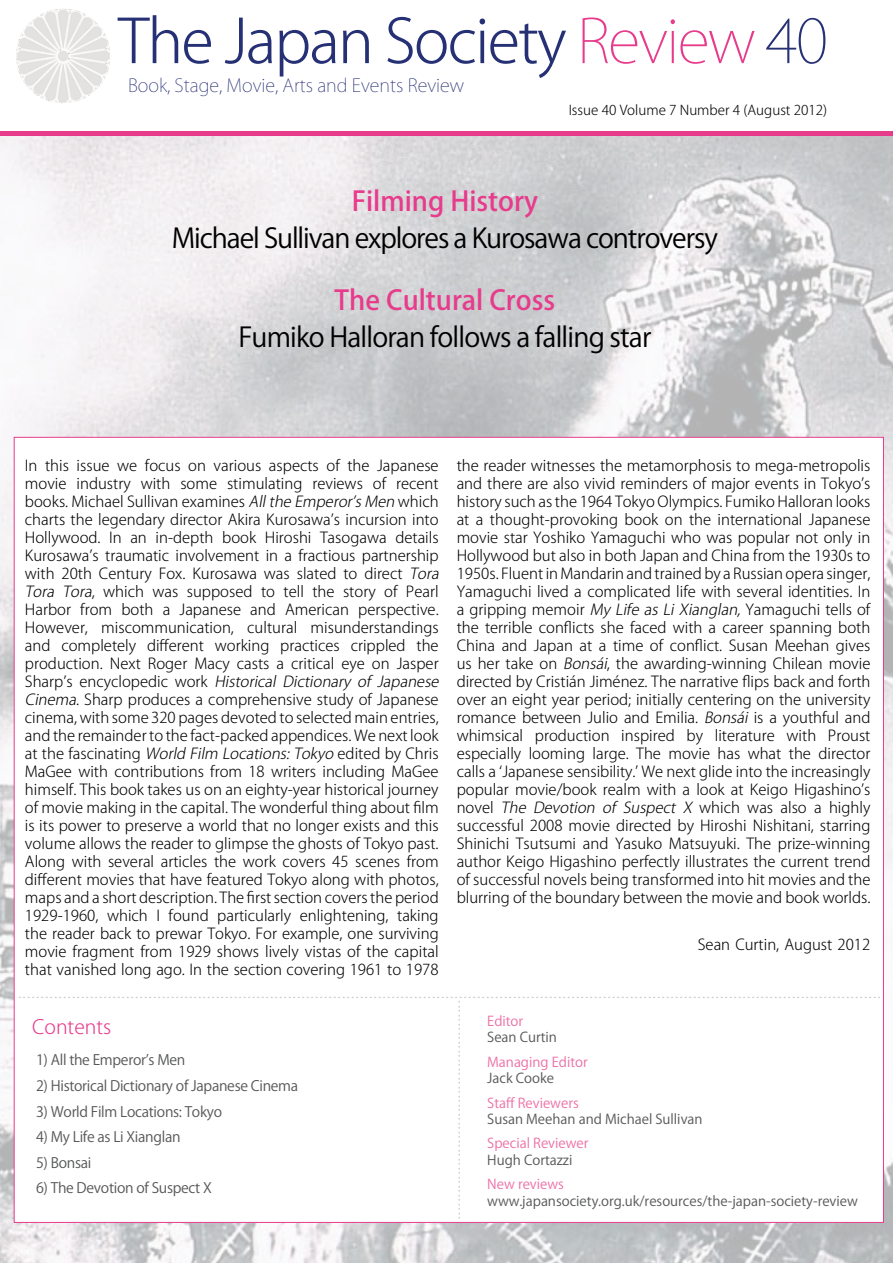
<style>
.page{position:relative;width:893px;height:1263px;background:#fff}
.page>*{position:absolute;margin:0;border:0;box-sizing:border-box;transform-origin:0 0}
.t1{font:300 60px "Koz Go Pro";letter-spacing:-.03em;color:#263075}
.t2{font:27px "Koz Go Pro";letter-spacing:-.04em;color:#000}
.t3{font:500 27px "Koz Go Pro";color:#e73b8c}
.t4{font:300 19.5px "Koz Go Pro";color:#e73b8c}
.t5{font:18px "Times New Roman";color:#c8cacb}
.t6{font:200 18px "Koz Go Pro";color:#263075}
.t7{font:300 15px/18px "Koz Go Pro";color:#000}
.t8{font:14.25px "Koz Go Pro";letter-spacing:-.02em;color:#565757}
.t9{font:13.5px "Koz Go Pro";color:#565757}
.t10{font:13.5px "Koz Go Pro";color:#ed70a6}
.t11{font:300 13.5px "Koz Go Pro";color:#000}
.s1{font-weight:200;color:#e73b8c}
.s2{font-weight:200}
.s3{font-style:italic}
</style>
<div class="page">
<img style="left:0;top:135px;width:893px;height:1128px">
<div style="left:14px;top:437px;width:869px;height:785px;background:#fff"></div>
<img style="left:16px;top:9px;width:94px;height:94px">
<hr style="left:0;top:131px;width:893px;height:4px;background:#e73b8c">
<h1 class="t1" style="left:118px;top:2px;width:712px">The Japan Society <span class="s1">Review</span> <span class="s2">40</span></h1>
<p class="t6" style="left:128px;top:73px;width:337px">Book, Stage, Movie, Arts and Events Review</p>
<p class="t11" style="left:569px;top:101px;width:260px">Issue 40 Volume 7 Number 4 (August 2012)</p>
<h2 class="t3" style="left:352px;top:184px;width:188px">Filming History</h2>
<h2 class="t2" style="left:172px;top:221px;width:548px">Michael Sullivan explores a Kurosawa controversy</h2>
<h2 class="t3" style="left:335px;top:283px;width:222px">The Cultural Cross</h2>
<h2 class="t2" style="left:238px;top:320px;width:415px">Fumiko Halloran follows a falling star</h2>
<p class="t7" style="left:25px;top:457px;width:419px">In this issue we focus on various aspects of the Japanese movie industry with some stimulating reviews of recent books. Michael Sullivan examines <span class="s3">Allthe Emperor’sMen</span> which charts the legendary director Akira Kurosawa’s incursion into Hollywood. In an in-depth book Hiroshi Tasogawa details Kurosawa’s traumatic involvement in a fractious partnership with 20th Century Fox. Kurosawa was slated to direct <span class="s3">Tora Tora Tora</span>, which was supposed to tell the story of Pearl Harbor from both a Japanese and American perspective.<br>However, miscommunication, cultural misunderstandings and completely different working practices crippled the production. Next Roger Macy casts a critical eye on Jasper S h a r p ’ s e n cyc l o p e d i c wo r k <span class="s3">Historical Dictionary of Japanese Cinema</span>. Sharp produces a comprehensive study of Japanese cinema, with some 320 pages devoted to selected main entries, and the remainder to the fact-packed appendices. We next look at the fascinating <span class="s3">World Film Locations:Tokyo</span> edited by Chris MaGee with contributions from 18 writers including MaGee himself. This book takes us on an eighty-year historical journey of movie making in the capital. The wonderful thing about film is its power to preserve a world that no longer exists and this volume allows the reader to glimpse the ghosts of Tokyo past.<br>Along with several articles the work covers 45 scenes from different movies that have featured Tokyo along with photos, maps and a short description. The first section covers the period 1929-1960, which I found particularly enlightening, taking the reader back to prewar Tokyo. For example, one surviving movie fragment from 1929 shows lively vistas of the capital that vanished long ago. In the section covering 1961 to 1978</p>
<p class="t7" style="left:457px;top:457px;width:415px;text-align:justify">the reader witnesses the metamorphosis to mega-metropolis and there are also vivid reminders of major events in Tokyo’s history such as the 1964 Tokyo Olympics. Fumiko Halloran looks at a thought-provoking book on the international Japanese movie star Yoshiko Yamaguchi who was popular not only in Hollywood but also in both Japan and China from the 1930s to 1950s. Fluent in Mandarin and trained by a Russian opera singer, Yamaguchi lived a complicated life with several identities. In a gripping memoir <span class="s3">My Life as Li Xianglan,</span> Yamaguchi tells of the terrible conflicts she faced with a career spanning both China and Japan at a time of conflict. Susan Meehan gives us her take on <span class="s3">Bonsái</span>, the awarding-winning Chilean movie directed by Cristián Jiménez. The narrative flips back and forth over an eight year period; initially centering on the university romance between Julio and Emilia. <span class="s3">Bonsái</span> is a youthful and whimsical production inspired by literature with Proust especially looming large. The movie has what the director calls a ‘Japanese sensibility.’ We next glide into the increasingly popular movie/book realm with a look at Keigo Higashino’s novel <span class="s3">The Devotion of Suspect X</span> which was also a highly successful 2008 movie directed by Hiroshi Nishitani, starring Shinichi Tsutsumi and Yasuko Matsuyuki. The prize-winning author Keigo Higashino perfectly illustrates the current trend of successful novels being transformed into hit movies and the blurring of the boundary between the movie and book worlds.</p>
<p class="t7" style="left:698px;top:935px;width:174px">Sean Curtin, August 2012</p>
<p class="t5" style="left:882px;top:1015px;width:865px;rotate:-180deg">................................................................................................................................................................................................</p>
<p class="t5" style="left:442px;top:1220px;width:222px;rotate:-90deg">.................................................</p>
<p class="t10" style="left:487px;top:1012px;width:37px">Editor</p>
<p class="t9" style="left:487px;top:1028px;width:71px">Sean Curtin</p>
<p class="t10" style="left:487px;top:1053px;width:102px">Managing Editor</p>
<p class="t9" style="left:487px;top:1069px;width:68px">Jack Cooke</p>
<p class="t10" style="left:487px;top:1094px;width:93px">Staff Reviewers</p>
<p class="t9" style="left:487px;top:1110px;width:217px">Susan Meehan and Michael Sullivan</p>
<p class="t10" style="left:487px;top:1135px;width:103px">Special Reviewer</p>
<p class="t9" style="left:487px;top:1151px;width:87px">Hugh Cortazzi</p>
<p class="t10" style="left:487px;top:1176px;width:78px">New reviews</p>
<p class="t9" style="left:487px;top:1192px;width:372px">www.japansociety.org.uk/resources/the-japan-society-review</p>
<h3 class="t4" style="left:32px;top:1014px;width:81px">Contents</h3>
<p class="t8" style="left:36px;top:1051px;width:151px">1) All the Emperor’s Men</p>
<p class="t8" style="left:36px;top:1076px;width:264px">2) Historical Dictionary of Japanese Cinema</p>
<p class="t8" style="left:36px;top:1102px;width:188px">3) World Film Locations: Tokyo</p>
<p class="t8" style="left:36px;top:1128px;width:146px">4) My Life as Li Xianglan</p>
<p class="t8" style="left:36px;top:1153px;width:57px">5) Bonsai</p>
<p class="t8" style="left:36px;top:1179px;width:177px">6) The Devotion of Suspect X</p>
</div>
